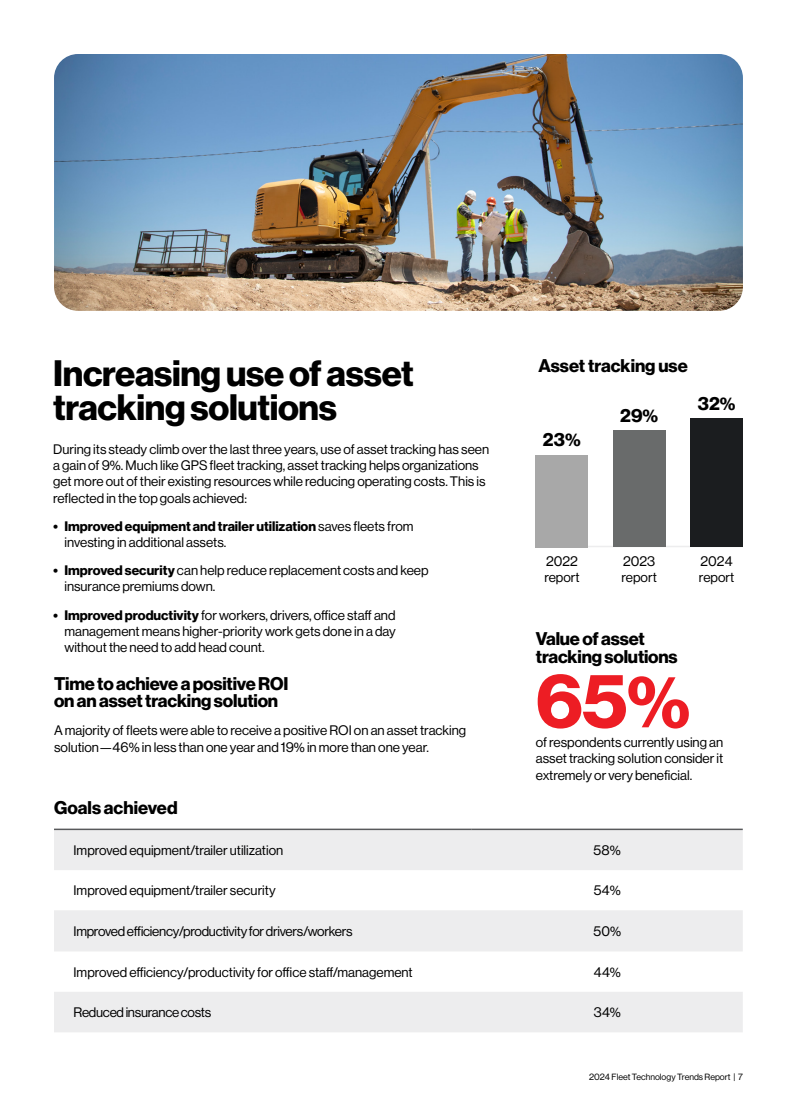
<style>
.page{position:relative;width:797px;height:1107px;background:#fff}
.page>*{position:absolute;margin:0;border:0;box-sizing:border-box;transform-origin:0 0}
.t1{font:700 72.9px "Verizon NHGDS";color:#ed1d24}
.t2{font:700 36px/34.2px "Verizon NHGDS";letter-spacing:-.01em;color:#000}
.t3{font:700 18px/17.7px "Verizon NHGDS";letter-spacing:-.01em;color:#000}
.t4{font:13.5px/16.2px "Verizon NHGDS";color:#000}
.t5{font:13.5px "Verizon NHGDS";letter-spacing:-.02em;color:#000}
.t6{font:8.85px "Verizon NHGDS";color:#000}
.s1{font-weight:700}
</style>
<div class="page">
<hr style="left:535px;top:546px;width:208px;height:1px;background:#ededee">
<img style="left:54px;top:54px;width:688px;height:257px">
<div style="left:535px;top:455px;width:53px;height:92px;background:#a8a8a8"></div>
<div style="left:690px;top:419px;width:52px;height:128px;background:#1b1d1f"></div>
<div style="left:613px;top:431px;width:52px;height:116px;background:#696b6b"></div>
<svg style="left:54px;top:830px;width:688px;height:202px;fill:#ededee"></svg>
<hr style="left:54px;top:829px;width:417px;height:1px;background:#58595b">
<hr style="left:471px;top:829px;width:271px;height:1px;background:#58595b">
<h2 class="t2" style="left:53px;top:355px;width:362px">Increasing use of asset tracking solutions</h2>
<h3 class="t3" style="left:538px;top:357px;width:151px">Asset tracking use</h3>
<h3 class="t3" style="left:543px;top:430px;width:39px">23%</h3>
<h3 class="t3" style="left:620px;top:406px;width:39px">29%</h3>
<p class="t4" style="left:53px;top:441px;width:437px">During its steady climb over the last three years, use of asset tracking has seen a gain of 9%. Much like GPS fleet tracking, asset tracking helps organizations get more out of their existing resources while reducing operating costs. This is reflected in the top goals achieved:</p>
<p class="t4" style="left:64px;top:518px;width:350px;text-indent:-11px"><span class="s1">• Improved equipment and trailer utilization</span> saves fleets from investing in additional assets.</p>
<p class="t4" style="left:64px;top:562px;width:365px;text-indent:-11px"><span class="s1">• Improved security</span> can help reduce replacement costs and keep insurance premiums down.</p>
<p class="t4" style="left:64px;top:606px;width:333px;text-align:justify;text-indent:-11px"><span class="s1">• Improved productivity</span> for workers, drivers, office staff and management means higher-priority work gets done in a day without the need to add head count.</p>
<p class="t4" style="left:544px;top:553px;width:37px">2022 report</p>
<p class="t4" style="left:621px;top:553px;width:37px">2023 report</p>
<h3 class="t3" style="left:536px;top:630px;width:143px">Value of asset tracking solutions</h3>
<h3 class="t3" style="left:697px;top:394px;width:39px">32%</h3>
<p class="t4" style="left:699px;top:553px;width:37px">2024 report</p>
<h3 class="t3" style="left:54px;top:674px;width:236px">Time to achieve a positive ROI on an asset tracking solution</h3>
<p class="t4" style="left:54px;top:722px;width:413px">A majority of fleets were able to receive a positive ROI on an asset tracking solution—46% in less than one year and 19% in more than one year.</p>
<h3 class="t3" style="left:54px;top:798px;width:125px">Goals achieved</h3>
<h1 class="t1" style="left:536px;top:659px;width:156px">65%</h1>
<p class="t4" style="left:536px;top:750px;width:189px">asset tracking solution consider it extremely or very beneficial.</p>
<p class="t4" style="left:536px;top:734px;width:189px">of respondents currently using an</p>
<p class="t4" style="left:74px;top:842px;width:211px">Improved equipment/trailer utilization</p>
<p class="t4" style="left:593px;top:842px;width:29px">58%</p>
<p class="t4" style="left:74px;top:882px;width:203px">Improved equipment/trailer security</p>
<p class="t4" style="left:594px;top:882px;width:28px">54%</p>
<p class="t5" style="left:74px;top:923px;width:280px">Improved efficiency/productivity for drivers/workers</p>
<p class="t4" style="left:593px;top:923px;width:29px">50%</p>
<p class="t4" style="left:74px;top:964px;width:341px">Improved efficiency/productivity for office staff/management</p>
<p class="t4" style="left:593px;top:964px;width:29px">44%</p>
<p class="t5" style="left:74px;top:1005px;width:139px">Reduced insurance costs</p>
<p class="t4" style="left:593px;top:1004px;width:29px">34%</p>
<p class="t6" style="left:589px;top:1072px;width:155px">2024 Fleet Technology Trends Report | 7</p>
</div>
